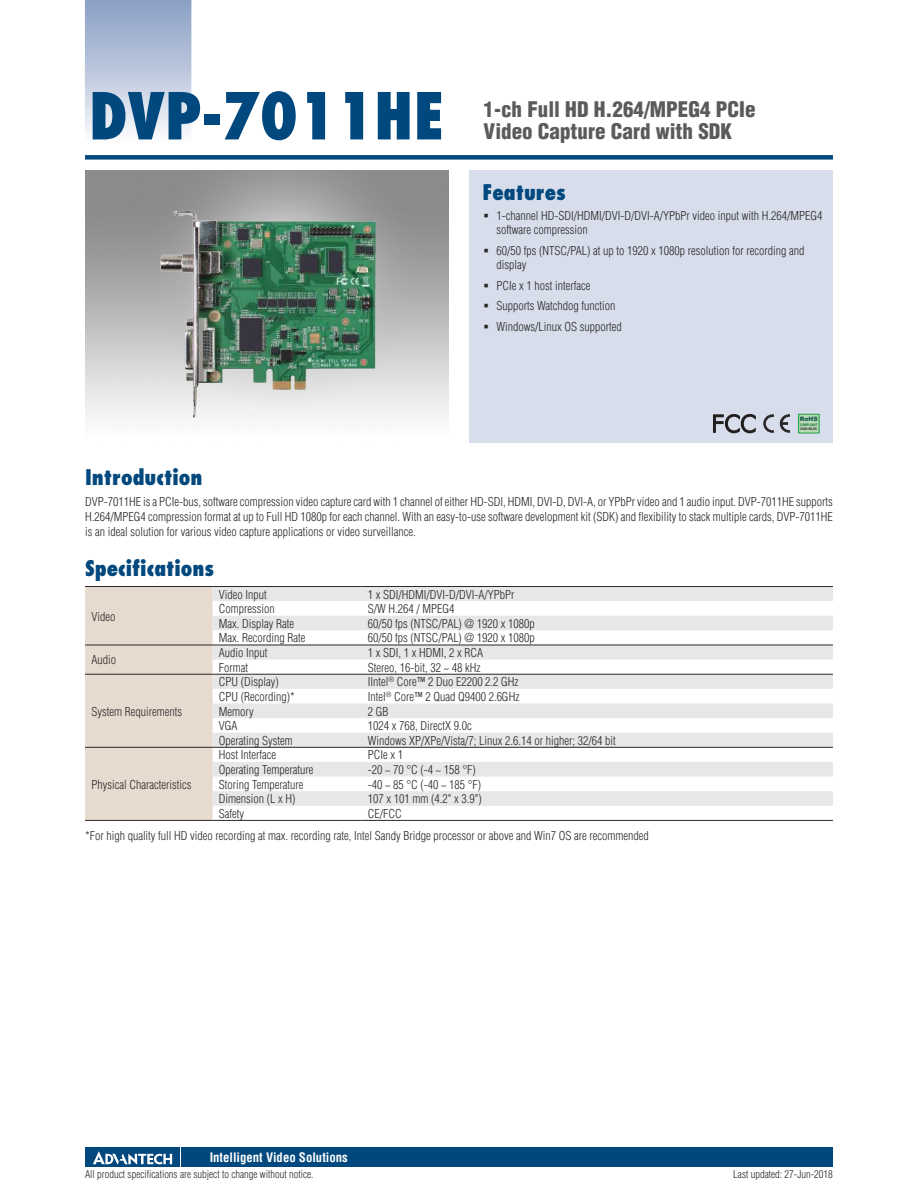
<style>
.page{position:relative;width:918px;height:1188px;background:#fff}
.page>*{position:absolute;margin:0;border:0;box-sizing:border-box;transform-origin:0 0}
.t1{font:800 condensed 63px "Futura";color:#00487d}
.t2{font:900 condensed 21px/22.5px "Helvetica";color:#5b5b5e}
.t3{font:800 condensed 21px "Futura";color:#00487d}
.t4{font:700 condensed 12.75px "Helvetica";color:#fff}
.t5{font:300 condensed 12px/14.2px "Helvetica";color:#2b2829}
.t6{font:300 condensed 10.5px "Helvetica";color:#2b2829}
.t7{font:900 6px "Arial";color:#17584c}
.t8{font:700 condensed 3.3px "Helvetica";color:#2b2829;scale:1.11 1}
.t9{font:700 condensed 3.3px "Helvetica";color:#156c3e;scale:1.05 1}
</style>
<div class="page">
<div style="left:85px;top:155px;width:748px;height:5px;background:#00487d"></div>
<div style="left:182px;top:1147px;width:651px;height:20px;background:#00487d"></div>
<div style="left:85px;top:1147px;width:95px;height:20px;background:#00487d"></div>
<svg style="left:93px;top:1151px;width:79px;height:14px"></svg>
<div style="left:470px;top:170px;width:363px;height:272px;background:#d7ddeb"></div>
<div style="left:85px;top:587px;width:128px;height:233px;background:#e7dbcf"></div>
<svg style="left:213px;top:587px;width:620px;height:219px;fill:#e6e7e8"></svg>
<hr style="left:85px;top:747px;width:128px;height:1px;background:#2b2829">
<hr style="left:213px;top:586px;width:148px;height:1px;background:#2b2829">
<hr style="left:85px;top:674px;width:128px;height:1px;background:#2b2829">
<hr style="left:361px;top:586px;width:472px;height:1px;background:#2b2829">
<hr style="left:85px;top:586px;width:128px;height:1px;background:#2b2829">
<hr style="left:85px;top:645px;width:128px;height:1px;background:#2b2829">
<hr style="left:213px;top:645px;width:148px;height:1px;background:#2b2829">
<hr style="left:361px;top:645px;width:472px;height:1px;background:#2b2829">
<hr style="left:213px;top:674px;width:148px;height:1px;background:#2b2829">
<hr style="left:361px;top:674px;width:472px;height:1px;background:#2b2829">
<hr style="left:85px;top:820px;width:128px;height:1px;background:#2b2829">
<hr style="left:213px;top:747px;width:148px;height:1px;background:#2b2829">
<hr style="left:361px;top:747px;width:472px;height:1px;background:#2b2829">
<hr style="left:213px;top:820px;width:148px;height:1px;background:#2b2829">
<hr style="left:361px;top:820px;width:472px;height:1px;background:#2b2829">
<img style="left:149px;top:207px;width:239px;height:217px">
<svg style="left:798px;top:414px;width:22px;height:20px"></svg>
<div style="left:799px;top:415px;width:20px;height:18px;background:#b8dbb4"></div>
<svg style="left:763px;top:414px;width:11px;height:19px"></svg>
<svg style="left:780px;top:414px;width:10px;height:19px"></svg>
<svg style="left:713px;top:414px;width:43px;height:20px"></svg>
<h1 class="t1" style="left:89px;top:89px;width:358px">DVP-7011HE</h1>
<h2 class="t2" style="left:484px;top:100px;width:273px">1-ch Full HD H.264/MPEG4 PCIe<br>Video Capture Card with SDK</h2>
<h2 class="t3" style="left:482px;top:180px;width:85px">Features</h2>
<p class="t5" style="left:496px;top:209px;width:327px">1-channel HD-SDI/HDMI/DVI-D/DVI-A/YPbPr video input with H.264/MPEG4 software compression</p>
<p class="t5" style="left:496px;top:244px;width:310px">60/50 fps (NTSC/PAL) at up to 1920 x 1080p resolution for recording and display</p>
<p class="t5" style="left:496px;top:276px;width:127px;line-height:20.7px">PCIe x 1 host interface<br>Supports Watchdog function<br>Windows/Linux OS supported</p>
<p class="t7" style="left:800px;top:416px;width:19px">RoHS</p>
<p class="t9" style="left:800px;top:423px;width:18px">COMPLIANT</p>
<p class="t8" style="left:800px;top:428px;width:17px">2002/95/EC</p>
<h2 class="t3" style="left:85px;top:468px;width:119px">Introduction</h2>
<p class="t5" style="left:85px;top:495px;width:749px;line-height:15px;text-align:justify">DVP-7011HE is a PCIe-bus, software compression video capture card with 1 channel of either HD-SDI, HDMI, DVI-D, DVI-A, or YPbPr video and 1 audio input. DVP-7011HE supports H.264/MPEG4 compression format at up to Full HD 1080p for each channel. With an easy-to-use software development kit (SDK) and flexibility to stack multiple cards, DVP-7011HE is an ideal solution for various video capture applications or video surveillance.</p>
<h2 class="t3" style="left:85px;top:559px;width:131px">Specifications</h2>
<p class="t5" style="left:91px;top:610px;width:25px">Video</p>
<p class="t5" style="left:219px;top:588px;width:49px">Video Input</p>
<p class="t5" style="left:368px;top:588px;width:148px">1 x SDI/HDMI/DVI-D/DVI-A/YPbPr</p>
<p class="t5" style="left:219px;top:603px;width:57px">Compression</p>
<p class="t5" style="left:368px;top:603px;width:88px">S/W H.264 / MPEG4</p>
<p class="t5" style="left:219px;top:617px;width:77px">Max. Display Rate</p>
<p class="t5" style="left:368px;top:617px;width:169px">60/50 fps (NTSC/PAL) @ 1920 x 1080p</p>
<p class="t5" style="left:219px;top:632px;width:88px">Max. Recording Rate</p>
<p class="t5" style="left:368px;top:632px;width:169px">60/50 fps (NTSC/PAL) @ 1920 x 1080p</p>
<p class="t5" style="left:91px;top:654px;width:26px">Audio</p>
<p class="t5" style="left:91px;top:705px;width:92px">System Requirements</p>
<p class="t5" style="left:219px;top:647px;width:50px">Audio Input</p>
<p class="t5" style="left:368px;top:647px;width:117px">1 x SDI, 1 x HDMI, 2 x RCA</p>
<p class="t5" style="left:219px;top:661px;width:31px">Format</p>
<p class="t5" style="left:368px;top:661px;width:114px">Stereo, 16-bit, 32 ~ 48 kHz</p>
<p class="t5" style="left:219px;top:676px;width:62px">CPU (Display)</p>
<p class="t5" style="left:368px;top:676px;width:152px">IIntel<sup>®</sup> Core™ 2 Duo E2200 2.2 GHz</p>
<p class="t5" style="left:219px;top:690px;width:77px">CPU (Recording)*</p>
<p class="t5" style="left:368px;top:690px;width:153px">Intel<sup>®</sup> Core™ 2 Quad Q9400 2.6GHz</p>
<p class="t5" style="left:219px;top:705px;width:36px">Memory</p>
<p class="t5" style="left:368px;top:705px;width:22px">2 GB</p>
<p class="t5" style="left:219px;top:720px;width:20px">VGA</p>
<p class="t5" style="left:368px;top:720px;width:105px">1024 x 768, DirectX 9.0c</p>
<p class="t5" style="left:219px;top:734px;width:75px">Operating System</p>
<p class="t5" style="left:368px;top:734px;width:249px">Windows XP/XPe/Vista/7; Linux 2.6.14 or higher; 32/64 bit</p>
<p class="t5" style="left:219px;top:749px;width:59px">Host Interface</p>
<p class="t5" style="left:368px;top:749px;width:37px">PCIe x 1</p>
<p class="t5" style="left:219px;top:763px;width:96px">Operating Temperature</p>
<p class="t5" style="left:368px;top:763px;width:110px">-20 ~ 70 °C (-4 ~ 158 °F)</p>
<p class="t5" style="left:219px;top:778px;width:86px">Storing Temperature</p>
<p class="t5" style="left:368px;top:778px;width:115px">-40 ~ 85 °C (-40 ~ 185 °F)</p>
<p class="t5" style="left:219px;top:793px;width:78px">Dimension (L x H)</p>
<p class="t5" style="left:368px;top:793px;width:116px">107 x 101 mm (4.2" x 3.9")</p>
<p class="t5" style="left:219px;top:807px;width:27px">Safety</p>
<p class="t5" style="left:91px;top:778px;width:101px">Physical Characteristics</p>
<p class="t5" style="left:85px;top:803px;width:565px;line-height:22.2px;text-indent:283px">CE/FCC<br>*For high quality full HD video recording at max. recording rate, Intel Sandy Bridge processor or above and Win7 OS are recommended</p>
<p class="t4" style="left:210px;top:1152px;width:140px">Intelligent Video Solutions</p>
<p class="t6" style="left:85px;top:1170px;width:230px">All product specifications are subject to change without notice.</p>
<p class="t6" style="left:733px;top:1170px;width:101px">Last updated: 27-Jun-2018</p>
</div>
